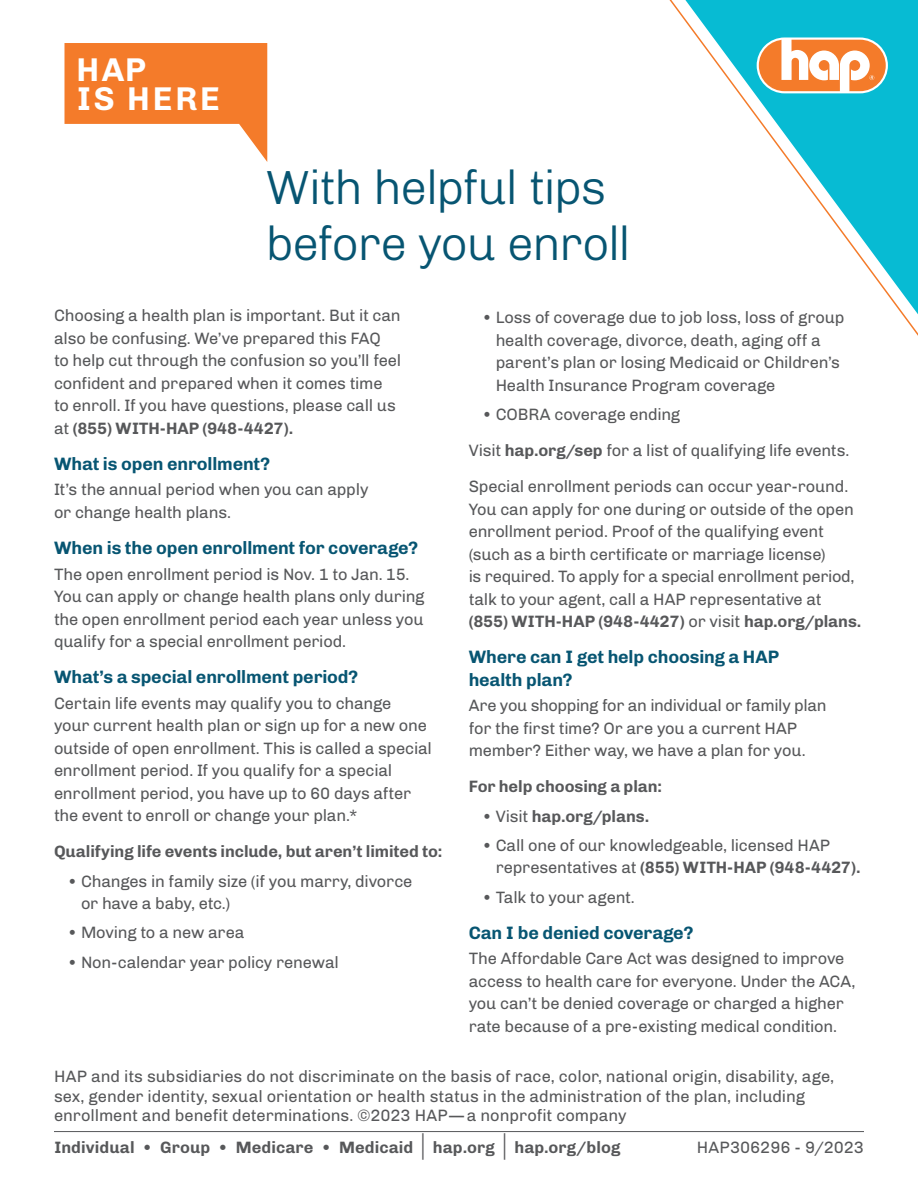
<style>
.page{position:relative;width:918px;height:1188px;background:#fff}
.page>*{position:absolute;margin:0;border:0;box-sizing:border-box;transform-origin:0 0}
.t1{font:300 48px/55.5px "Chivo";letter-spacing:-.03em;color:#075572}
.t2{font:700 33px "Chivo";letter-spacing:.08em;color:#fff}
.Headers{font:700 18px/22.5px "Chivo";letter-spacing:-.01em;color:#075572}
.Body{font:16.5px/22.5px "Chivo";letter-spacing:-.01em;color:#57585a}
.Bullets{font:16.5px/22.5px "Chivo";letter-spacing:-.01em;color:#57585a}
.Bullet_Headers{font:700 16.5px "Chivo";color:#57585a}
.s1{font-weight:700}
.s2{font-weight:400}
.s3{font-size:28.8px}
</style>
<div class="page">
<hr style="left:54px;top:1131px;width:810px;height:1px;background:#57585a">
<svg style="left:669px;top:0;width:249px;height:336px"></svg>
<svg style="left:64px;top:43px;width:203px;height:119px"></svg>
<p class="t2" style="left:77px;top:44px;width:71px">HAP</p>
<p class="t2" style="left:77px;top:72px;width:145px">IS HERE</p>
<p class="t1" style="left:266px;top:156px;width:367px">With helpful tips before you enroll</p>
<p class="Body" style="left:54px;top:303px;width:349px">Choosing a health plan is important. But it can also be confusing. We’ve prepared this FAQ<br>to help cut through the confusion so you’ll feel confident and prepared when it comes time to enroll. If you have questions, please call us at <span class="s1">(855) WITH-HAP (948-4427).</span></p>
<p class="Headers" style="left:54px;top:451px;width:218px">What is open enrollment?</p>
<p class="Body" style="left:54px;top:477px;width:316px">It’s the annual period when you can apply or change health plans.</p>
<p class="Headers" style="left:54px;top:536px;width:366px">When is the open enrollment for coverage?</p>
<p class="Body" style="left:54px;top:562px;width:372px">The open enrollment period is Nov. 1 to Jan. 15.<br>You can apply or change health plans only during the open enrollment period each year unless you qualify for a special enrollment period.</p>
<p class="Headers" style="left:54px;top:665px;width:306px">What’s a special enrollment period?</p>
<p class="Body" style="left:54px;top:691px;width:380px">Certain life events may qualify you to change<br>your current health plan or sign up for a new one outside of open enrollment. This is called a special enrollment period. If you qualify for a special enrollment period, you have up to 60 days after the event to enroll or change your plan.*</p>
<p class="Bullet_Headers" style="left:54px;top:839px;width:390px">Qualifying life events include, but aren’t limited to:</p>
<p class="Body" style="left:81px;top:869px;width:333px;text-indent:-14px">• Changes in family size (if you marry, divorce or have a baby, etc.)</p>
<p class="Body" style="left:68px;top:920px;width:179px">• Moving to a new area</p>
<p class="Body" style="left:68px;top:950px;width:273px">• Non-calendar year policy renewal</p>
<p class="Bullets" style="left:496px;top:305px;width:350px;text-indent:-14px">• Loss of coverage due to job loss, loss of group health coverage, divorce, death, aging off a parent’s plan or losing Medicaid or Children’s Health Insurance Program coverage</p>
<p class="Body" style="left:482px;top:402px;width:200px">• COBRA coverage ending</p>
<p class="Body" style="left:469px;top:438px;width:382px">Visit <span class="s1">hap.org/sep</span> for a list of qualifying life events.</p>
<p class="Body" style="left:469px;top:474px;width:394px">Special enrollment periods can occur year-round.<br>You can apply for one during or outside of the open enrollment period. Proof of the qualifying event (such as a birth certificate or marriage license)<br>is required. To apply for a special enrollment period, talk to your agent, call a HAP representative at <span class="s1">(855) WITH-HAP (948-4427)</span> or visit <span class="s1">hap.org/plans.</span></p>
<p class="Headers" style="left:469px;top:645px;width:312px">Where can I get help choosing a HAP health plan?</p>
<p class="Body" style="left:469px;top:693px;width:359px">Are you shopping for an individual or family plan for the first time? Or are you a current HAP member? Either way, we have a plan for you.</p>
<p class="Bullet_Headers" style="left:469px;top:774px;width:195px">For help choosing a plan:</p>
<p class="Bullet_Headers" style="left:482px;top:803px;width:169px"><span class="s2">• Visit</span> hap.org/plans.</p>
<p class="Body" style="left:496px;top:833px;width:366px;text-indent:-14px">• Call one of our knowledgeable, licensed HAP representatives at <span class="s1">(855) WITH-HAP (948-4427).</span></p>
<p class="Body" style="left:482px;top:885px;width:154px">• Talk to your agent.</p>
<p class="Headers" style="left:469px;top:920px;width:226px">Can I be denied coverage?</p>
<p class="Body" style="left:469px;top:946px;width:388px">The Affordable Care Act was designed to improve access to health care for everyone. Under the ACA, you can’t be denied coverage or charged a higher rate because of a pre-existing medical condition.</p>
<p class="Body" style="left:54px;top:1066px;width:782px;line-height:19.5px">HAP and its subsidiaries do not discriminate on the basis of race, color, national origin, disability, age, sex, gender identity, sexual orientation or health status in the administration of the plan, including enrollment and benefit determinations. ©2023 HAP— a nonprofit company</p>
<p class="Bullet_Headers" style="left:54px;top:1134px;width:568px">Individual • Group • Medicare • Medicaid <span class="s3">|</span> hap.org <span class="s3">|</span> hap.org/blog</p>
<p class="Body" style="left:697px;top:1135px;width:169px">HAP306296 - 9/2023</p>
</div>
